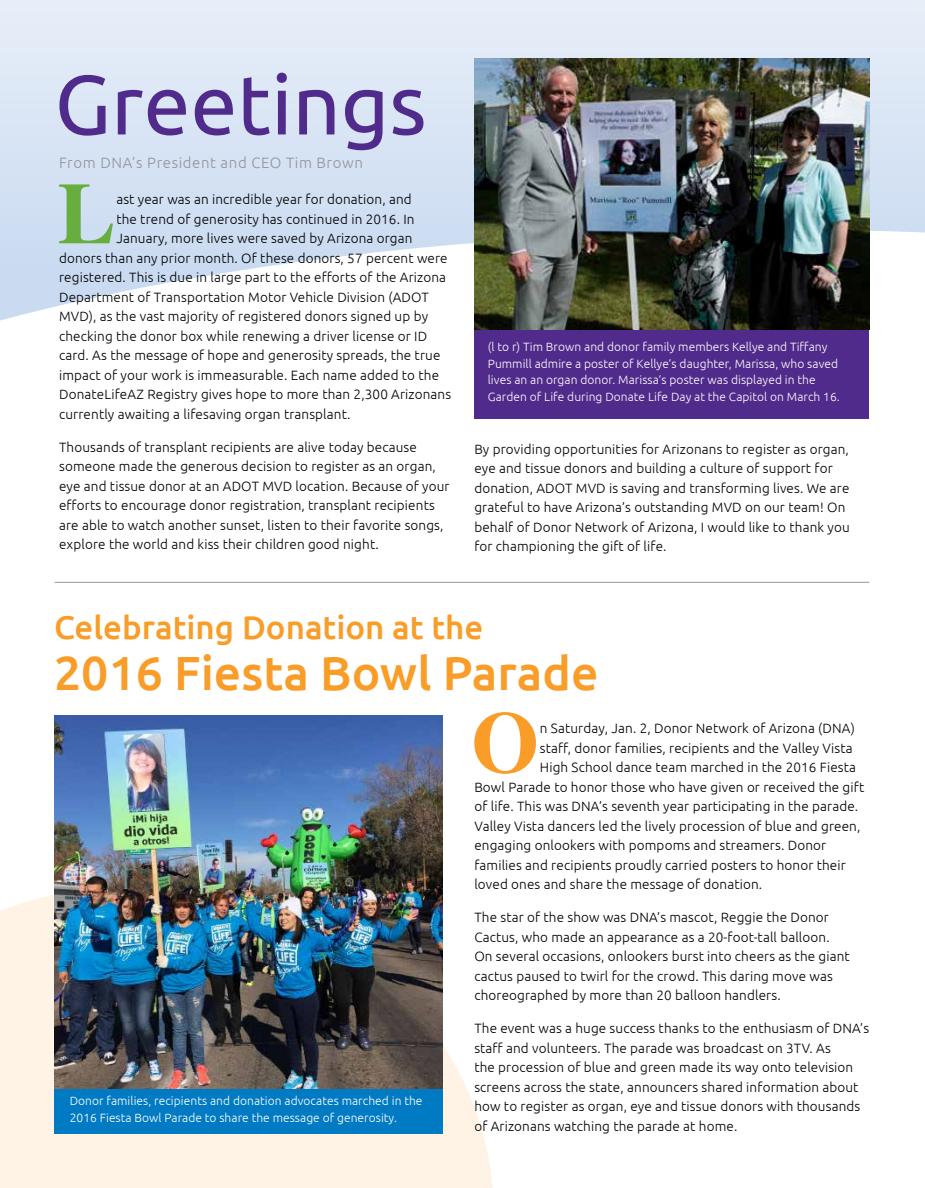
<style>
.page{position:relative;width:925px;height:1188px;background:#fff}
.page>*{position:absolute;margin:0;border:0;box-sizing:border-box;transform-origin:0 0}
.t1{font:700 87px "Times";color:#67ae3e}
.t2{font:700 87px "Times";color:#f99d28}
.t3{font:84px "Ubuntu";color:#512b8b}
.t4{font:500 48px "Ubuntu";color:#f99d28}
.t5{font:500 33px "Ubuntu";color:#f99d28}
.t6{font:300 15px "Ubuntu";letter-spacing:.04em;color:#939598}
.t7{font:300 13.5px/19.5px "Ubuntu";letter-spacing:.01em;color:#000}
.t8{font:300 12px/16.5px "Ubuntu";letter-spacing:.005em;color:#fff}
</style>
<div class="page">
<svg style="left:0;top:0;width:925px;height:321px;background:#dfe8f6"></svg>
<svg style="left:0;top:886px;width:493px;height:302px;fill:#fff3e6"></svg>
<hr style="left:55px;top:582px;width:814px;height:1px;background:#939598">
<div style="left:474px;top:307px;width:395px;height:112px;background:#512b8b"></div>
<img style="left:474px;top:59px;width:395px;height:271px">
<img style="left:54px;top:716px;width:388px;height:373px">
<div style="left:54px;top:1089px;width:388px;height:45px;background:#007bc3"></div>
<h2 class="t3" style="left:55px;top:54px;width:374px">Greetings</h2>
<p class="t6" style="left:59px;top:154px;width:305px">From DNA’s President and CEO Tim Brown</p>
<h1 class="t1" style="left:57px;top:162px;width:60px">L</h1>
<p class="t7" style="left:116px;top:189px;width:297px">ast year was an incredible year for donation, and</p>
<p class="t7" style="left:116px;top:209px;width:300px">the trend of generosity has continued in 2016. In</p>
<p class="t7" style="left:116px;top:228px;width:298px">January, more lives were saved by Arizona organ</p>
<p class="t7" style="left:59px;top:248px;width:390px">donors than any prior month. Of these donors, 57 percent were</p>
<p class="t7" style="left:59px;top:267px;width:388px">registered. This is due in large part to the efforts of the Arizona</p>
<p class="t7" style="left:59px;top:287px;width:371px">Department of Transportation Motor Vehicle Division (ADOT</p>
<p class="t7" style="left:59px;top:306px;width:370px">MVD), as the vast majority of registered donors signed up by</p>
<p class="t7" style="left:59px;top:326px;width:370px">checking the donor box while renewing a driver license or ID</p>
<p class="t7" style="left:59px;top:345px;width:383px">card. As the message of hope and generosity spreads, the true</p>
<p class="t7" style="left:59px;top:365px;width:381px">impact of your work is immeasurable. Each name added to the</p>
<p class="t7" style="left:59px;top:384px;width:393px">DonateLifeAZ Registry gives hope to more than 2,300 Arizonans</p>
<p class="t7" style="left:59px;top:404px;width:293px">currently awaiting a lifesaving organ transplant.</p>
<p class="t7" style="left:59px;top:437px;width:392px">Thousands of transplant recipients are alive today because someone made the generous decision to register as an organ, eye and tissue donor at an ADOT MVD location. Because of your efforts to encourage donor registration, transplant recipients are able to watch another sunset, listen to their favorite songs, explore the world and kiss their children good night.</p>
<p class="t7" style="left:474px;top:439px;width:377px">By providing opportunities for Arizonans to register as organ, eye and tissue donors and building a culture of support for donation, ADOT MVD is saving and transforming lives. We are grateful to have Arizona’s outstanding MVD on our team! On behalf of Donor Network of Arizona, I would like to thank you for championing the gift of life.</p>
<p class="t8" style="left:488px;top:338px;width:353px">(l to r) Tim Brown and donor family members Kellye and Tiffany Pummill admire a poster of Kellye’s daughter, Marissa, who saved lives an an organ donor. Marissa’s poster was displayed in the Garden of Life during Donate Life Day at the Capitol on March 16.</p>
<h3 class="t5" style="left:54px;top:607px;width:431px">Celebrating Donation at the</h3>
<h3 class="t4" style="left:54px;top:643px;width:546px">2016 Fiesta Bowl Parade</h3>
<h1 class="t2" style="left:471px;top:691px;width:69px">O</h1>
<p class="t7" style="left:540px;top:718px;width:316px">n Saturday, Jan. 2, Donor Network of Arizona (DNA)</p>
<p class="t7" style="left:540px;top:738px;width:314px">staff, donor families, recipients and the Valley Vista</p>
<p class="t7" style="left:540px;top:757px;width:318px">High School dance team marched in the 2016 Fiesta</p>
<p class="t7" style="left:474px;top:777px;width:391px">Bowl Parade to honor those who have given or received the gift</p>
<p class="t7" style="left:474px;top:796px;width:385px">of life. This was DNA’s seventh year participating in the parade.</p>
<p class="t7" style="left:474px;top:816px;width:387px">Valley Vista dancers led the lively procession of blue and green,</p>
<p class="t7" style="left:474px;top:835px;width:353px">engaging onlookers with pompoms and streamers. Donor</p>
<p class="t7" style="left:474px;top:855px;width:373px">families and recipients proudly carried posters to honor their</p>
<p class="t7" style="left:474px;top:874px;width:289px">loved ones and share the message of donation.</p>
<p class="t7" style="left:474px;top:907px;width:377px">The star of the show was DNA’s mascot, Reggie the Donor Cactus, who made an appearance as a 20-foot-tall balloon.<br>On several occasions, onlookers burst into cheers as the giant cactus paused to twirl for the crowd. This daring move was choreographed by more than 20 balloon handlers.</p>
<p class="t7" style="left:474px;top:1018px;width:396px">The event was a huge success thanks to the enthusiasm of DNA’s staff and volunteers. The parade was broadcast on 3TV. As<br>the procession of blue and green made its way onto television screens across the state, announcers shared information about how to register as organ, eye and tissue donors with thousands of Arizonans watching the parade at home.</p>
<p class="t8" style="left:70px;top:1092px;width:354px">Donor families, recipients and donation advocates marched in the<br>2016 Fiesta Bowl Parade to share the message of generosity.</p>
</div>
